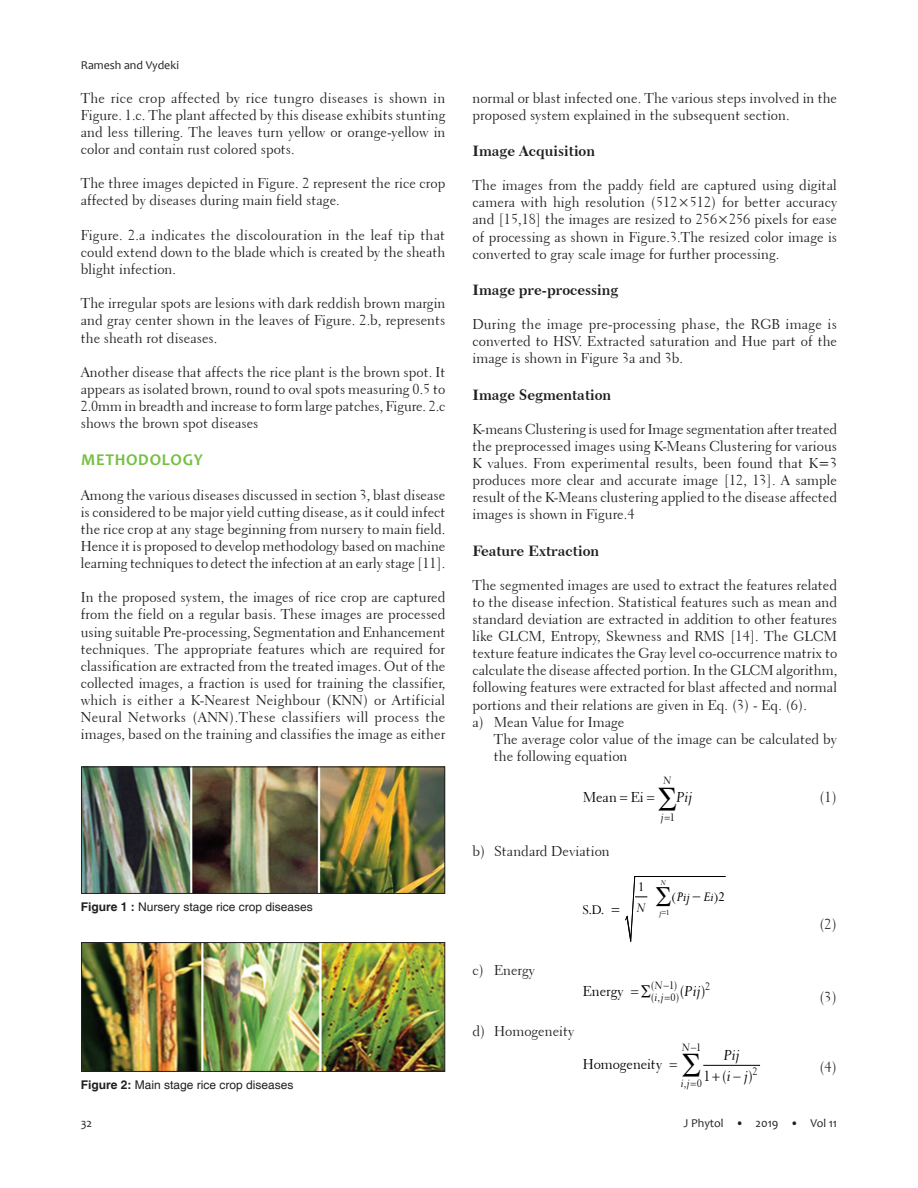
<style>
.page{position:relative;width:918px;height:1188px;background:#fff}
.page>*{position:absolute;margin:0;border:0;box-sizing:border-box;transform-origin:0 0}
.t1{font:700 16.5px "Candara";letter-spacing:.04em;color:#76c043}
.t2{font:700 15.75px "Transitional 511 BT";color:#231f20}
.t3{font:italic 15px "Perpetua";color:#000}
.t4{font:15px "Perpetua";color:#000}
.TX{font:14.25px/17.1px "Transitional 521 BT Roman A";color:#231f20;text-align:justify}
.TX_A{font:14.25px/17.1px "Transitional 521 BT Roman A";color:#231f20;text-align:justify}
.LL{font:14.25px/17.1px "Transitional 521 BT Roman A";color:#231f20}
.L{font:14.25px "Transitional 521 BT Roman A";color:#231f20}
.t5{font:14.25px "Transitional 521 BT Roman A";letter-spacing:-.005em;color:#000}
.t6{font:14.25px "Transitional 521 BT Cursive A";letter-spacing:.005em;color:#000}
.FGC{font:12px "Helvetica";color:#231f20}
.RF{font:12px "Candara";color:#231f20}
.t7{font:10.5px "Transitional 521 BT Roman A";color:#000}
.t8{font:10.5px "Transitional 521 BT Cursive A";color:#000}
.t9{font:italic 8.7px "Perpetua";color:#000}
.t10{font:8.7px "Perpetua";color:#000}
.s1{font-weight:700}
.s2{font-style:normal}
.s3{font-family:"Transitional 521 BT Cursive A"}
.s4{font-family:"Transitional 521 BT Roman A"}
</style>
<div class="page">
<hr style="left:704px;top:1065px;width:56px;height:1px;background:#000">
<img style="left:83px;top:769px;width:360px;height:123px">
<div style="left:81px;top:767px;width:364px;height:127px;border:1px solid #231f20"></div>
<img style="left:83px;top:944px;width:360px;height:126px">
<div style="left:81px;top:942px;width:364px;height:130px;border:1px solid #231f20"></div>
<svg style="left:625px;top:876px;width:100px;height:66px"></svg>
<svg style="left:703px;top:1064px;width:38px;height:2px"></svg>
<p class="RF" style="left:81px;top:58px;width:100px">Ramesh and Vydeki</p>
<p class="TX" style="left:81px;top:89px;width:366px">The rice crop affected by rice tungro diseases is shown in Figure. 1.c. The plant affected by this disease exhibits stunting and less tillering. The leaves turn yellow or orange-yellow in color and contain rust colored spots.</p>
<p class="TX" style="left:81px;top:175px;width:366px">The three images depicted in Figure. 2 represent the rice crop affected by diseases during main field stage.</p>
<p class="TX" style="left:81px;top:226px;width:366px">Figure. 2.a indicates the discolouration in the leaf tip that could extend down to the blade which is created by the sheath blight infection.</p>
<p class="TX" style="left:81px;top:295px;width:366px">The irregular spots are lesions with dark reddish brown margin and gray center shown in the leaves of Figure. 2.b, represents the sheath rot diseases.</p>
<p class="TX" style="left:81px;top:364px;width:366px">Another disease that affects the rice plant is the brown spot. It appears as isolated brown, round to oval spots measuring 0.5 to 2.0mm in breadth and increase to form large patches, Figure. 2.c shows the brown spot diseases</p>
<h1 class="t1" style="left:81px;top:450px;width:123px">METHODOLOGY</h1>
<p class="TX" style="left:81px;top:486px;width:366px">Among the various diseases discussed in section 3, blast disease is considered to be major yield cutting disease, as it could infect the rice crop at any stage beginning from nursery to main field.<br>Hence it is proposed to develop methodology based on machine learning techniques to detect the infection at an early stage [11].</p>
<p class="TX" style="left:81px;top:589px;width:366px">In the proposed system, the images of rice crop are captured from the field on a regular basis. These images are processed using suitable Pre-processing, Segmentation and Enhancement techniques. The appropriate features which are required for classification are extracted from the treated images. Out of the collected images, a fraction is used for training the classifier, which is either a K-Nearest Neighbour (KNN) or Artificial Neural Networks (ANN).These classifiers will process the images, based on the training and classifies the image as either</p>
<p class="TX" style="left:472px;top:89px;width:366px">normal or blast infected one. The various steps involved in the proposed system explained in the subsequent section.</p>
<h2 class="t2" style="left:472px;top:141px;width:124px">Image Acquisition</h2>
<p class="TX" style="left:472px;top:177px;width:366px">The images from the paddy field are captured using digital camera with high resolution (512×512) for better accuracy and [15,18] the images are resized to 256×256 pixels for ease of processing as shown in Figure.3.The resized color image is converted to gray scale image for further processing.</p>
<h2 class="t2" style="left:472px;top:280px;width:147px">Image pre-processing</h2>
<p class="TX" style="left:472px;top:316px;width:366px">During the image pre-processing phase, the RGB image is converted to HSV. Extracted saturation and Hue part of the image is shown in Figure 3a and 3b.</p>
<h2 class="t2" style="left:472px;top:385px;width:140px">Image Segmentation</h2>
<p class="TX" style="left:472px;top:421px;width:366px">K-means Clustering is used for Image segmentation after treated the preprocessed images using K-Means Clustering for various K values. From experimental results, been found that K=3 produces more clear and accurate image [12, 13]. A sample result of the K-Means clustering applied to the disease affected images is shown in Figure.4</p>
<h2 class="t2" style="left:472px;top:541px;width:128px">Feature Extraction</h2>
<p class="TX_A" style="left:472px;top:577px;width:366px">The segmented images are used to extract the features related to the disease infection. Statistical features such as mean and standard deviation are extracted in addition to other features like GLCM, Entropy, Skewness and RMS [14]. The GLCM texture feature indicates the Gray level co-occurrence matrix to calculate the disease affected portion. In the GLCM algorithm, following features were extracted for blast affected and normal portions and their relations are given in Eq. (3) - Eq. (6).</p>
<p class="L" style="left:472px;top:713px;width:153px">a) Mean Value for Image</p>
<p class="LL" style="left:494px;top:730px;width:345px">The average color value of the image can be calculated by the following equation</p>
<p class="t8" style="left:663px;top:774px;width:9px">N</p>
<p class="t5" style="left:583px;top:789px;width:62px">Mean Ei</p>
<p class="t6" style="left:676px;top:789px;width:18px">Pij</p>
<p class="TX" style="left:819px;top:789px;width:20px">(1)</p>
<p class="t7" style="left:670px;top:811px;width:7px">1</p>
<p class="t8" style="left:661px;top:810px;width:5px">j</p>
<p class="L" style="left:472px;top:842px;width:139px">b) Standard Deviation</p>
<p class="FGC" style="left:81px;top:900px;width:234px"><span class="s1">Figure 1 :</span> Nursery stage rice crop diseases</p>
<p class="t4" style="left:583px;top:900px;width:24px">S.D.</p>
<p class="t4" style="left:638px;top:877px;width:8px">1</p>
<p class="t3" style="left:636px;top:899px;width:11px">N</p>
<p class="t9" style="left:661px;top:877px;width:7px">N</p>
<p class="t9" style="left:659px;top:907px;width:4px">j</p>
<p class="t3" style="left:671px;top:887px;width:55px"><span class="s2">(</span>Pij Ei<span class="s2">)2</span></p>
<p class="t10" style="left:666px;top:907px;width:5px">1</p>
<p class="TX" style="left:819px;top:915px;width:20px">(2)</p>
<p class="L" style="left:472px;top:961px;width:64px">c) Energy</p>
<p class="t7" style="left:650px;top:979px;width:29px">(<span class="s3">N</span>−1)</p>
<p class="t7" style="left:705px;top:979px;width:7px">2</p>
<p class="t7" style="left:650px;top:991px;width:31px">(, 0)</p>
<p class="t5" style="left:583px;top:982px;width:42px">Energy</p>
<p class="t5" style="left:679px;top:982px;width:29px">( )</p>
<p class="t8" style="left:655px;top:990px;width:11px">i j</p>
<p class="t6" style="left:685px;top:982px;width:18px">Pij</p>
<p class="TX" style="left:819px;top:989px;width:20px">(3)</p>
<p class="L" style="left:472px;top:1023px;width:103px">d) Homogeneity</p>
<p class="FGC" style="left:81px;top:1078px;width:214px"><span class="s1">Figure 2:</span> Main stage rice crop diseases</p>
<p class="t5" style="left:583px;top:1055px;width:81px">Homogeneity</p>
<p class="t8" style="left:682px;top:1041px;width:21px">N−<span class="s4">1</span></p>
<p class="t6" style="left:724px;top:1046px;width:18px">Pij</p>
<p class="t7" style="left:753px;top:1065px;width:7px">2</p>
<p class="t5" style="left:703px;top:1068px;width:9px">1</p>
<p class="t5" style="left:721px;top:1068px;width:34px">(<span class="s3">i j</span>)</p>
<p class="t7" style="left:684px;top:1077px;width:20px">, 0</p>
<p class="t8" style="left:681px;top:1077px;width:11px">i j</p>
<p class="TX" style="left:819px;top:1059px;width:20px">(4)</p>
<p class="RF" style="left:81px;top:1115px;width:13px">32</p>
<p class="RF" style="left:684px;top:1115px;width:155px">J Phytol • 2019 • Vol 11</p>
</div>
